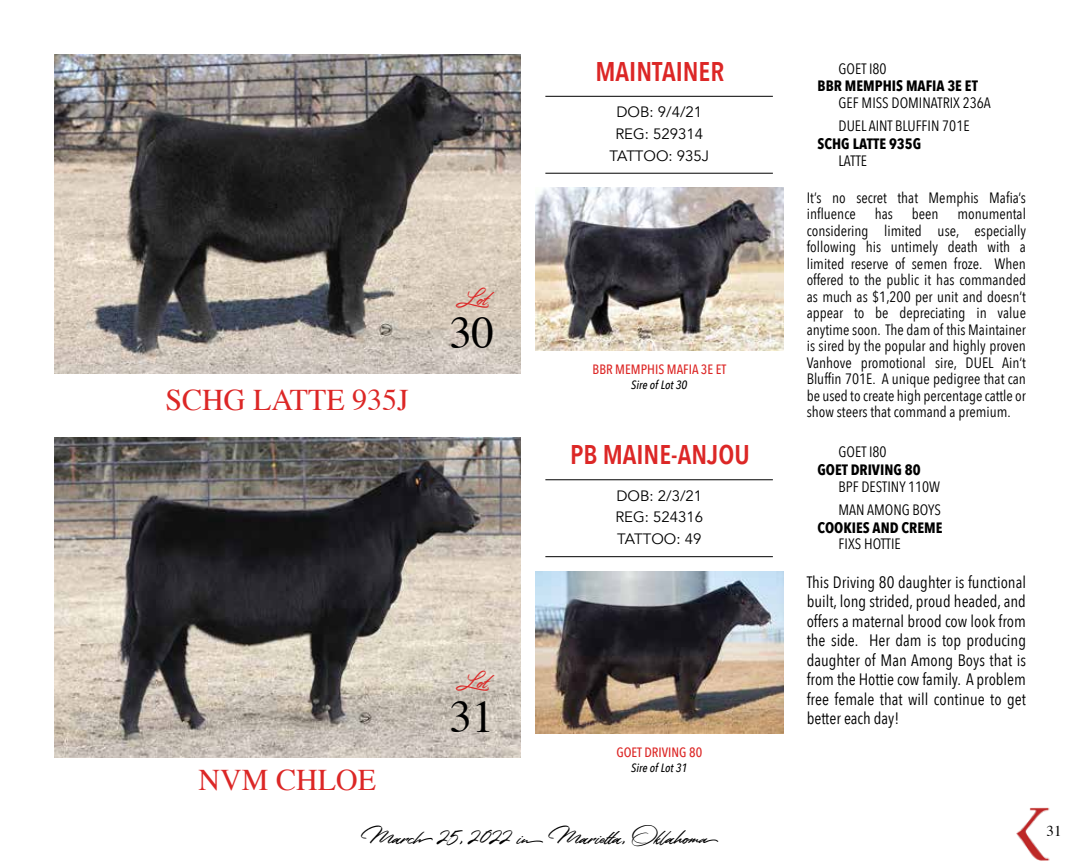
<style>
.page{position:relative;width:1080px;height:864px;background:#fff}
.page>*{position:absolute;margin:0;border:0;box-sizing:border-box;transform-origin:0 0}
.t1{font:45px "Times";color:#000}
.t2{font:30px "Times";color:#dc2726}
.t3{font:27px "Colatin";color:#000}
.t4{font:600 27px "Avenir Next Condensed";color:#dc2726}
.t5{font:27px "Colatin";color:#dc2726}
.t6{font:16.5px/19.5px "Avenir Next Condensed";color:#000;text-align:justify}
.t7{font:15px/16.5px "Avenir Next Condensed";color:#000}
.t8{font:700 15px "Avenir Next Condensed";color:#000}
.t9{font:15px/21.6px "Avenir";color:#000;text-align:center}
.t10{font:15px "Times";color:#000}
.t11{font:500 13.5px "Avenir Next Condensed";color:#dc2726}
.t12{font:italic 500 12px "Avenir Next Condensed";color:#000}
</style>
<div class="page">
<img style="left:1016px;top:807px;width:34px;height:54px">
<img style="left:54px;top:54px;width:467px;height:320px">
<hr style="left:545px;top:96px;width:228px;height:1px;background:#000">
<hr style="left:545px;top:173px;width:228px;height:1px;background:#000">
<img style="left:536px;top:188px;width:247px;height:163px">
<img style="left:54px;top:437px;width:467px;height:320px">
<hr style="left:545px;top:480px;width:228px;height:1px;background:#000">
<hr style="left:545px;top:556px;width:228px;height:1px;background:#000">
<img style="left:536px;top:571px;width:247px;height:163px">
<h2 class="t2" style="left:166px;top:372px;width:245px">SCHG LATTE 935J</h2>
<h3 class="t5" style="left:456px;top:281px;width:41px">Lot</h3>
<h1 class="t1" style="left:449px;top:291px;width:46px">30</h1>
<h2 class="t2" style="left:199px;top:752px;width:179px">NVM CHLOE</h2>
<h3 class="t5" style="left:456px;top:664px;width:41px">Lot</h3>
<h1 class="t1" style="left:449px;top:675px;width:46px">31</h1>
<h3 class="t4" style="left:595px;top:48px;width:130px">MAINTAINER</h3>
<p class="t9" style="left:609px;top:102px;width:101px">DOB: 9/4/21<br>REG: 529314<br>TATTOO: 935J</p>
<p class="t11" style="left:593px;top:361px;width:135px">BBR MEMPHIS MAFIA 3E ET</p>
<p class="t12" style="left:631px;top:377px;width:57px">Sire of Lot 30</p>
<h3 class="t4" style="left:570px;top:432px;width:181px">PB MAINE-ANJOU</h3>
<p class="t9" style="left:615px;top:485px;width:89px;text-align:justify">DOB: 2/3/21<br>REG: 524316<br>TATTOO: 49</p>
<p class="t11" style="left:616px;top:744px;width:87px">GOET DRIVING 80</p>
<p class="t12" style="left:631px;top:761px;width:57px">Sire of Lot 31</p>
<p class="t7" style="left:839px;top:59px;width:49px">GOET I80</p>
<p class="t7" style="left:839px;top:94px;width:154px">GEF MISS DOMINATRIX 236A</p>
<p class="t8" style="left:818px;top:135px;width:105px">SCHG LATTE 935G</p>
<p class="t8" style="left:818px;top:77px;width:162px">BBR MEMPHIS MAFIA 3E ET</p>
<p class="t7" style="left:839px;top:117px;width:133px">DUEL AINT BLUFFIN 701E</p>
<p class="t7" style="left:839px;top:152px;width:30px">LATTE</p>
<p class="t7" style="left:807px;top:189px;width:221px">It’s no secret that Memphis Mafia’s influence</p>
<p class="t7" style="left:807px;top:205px;width:221px;text-align:justify;text-indent:151px">monumental considering limited use, especially following his untimely death with a limited reserve of semen froze. When offered to the public it has commanded as much as $1,200 per unit and doesn’t appear to be depreciating in value anytime soon. The dam of this Maintainer is sired by the popular and highly proven Vanhove promotional sire, DUEL Ain’t Bluffin 701E. A unique pedigree that can be used to create high percentage cattle or show steers that command a premium.</p>
<p class="t7" style="left:875px;top:205px;width:20px">has</p>
<p class="t7" style="left:912px;top:205px;width:28px">been</p>
<p class="t7" style="left:839px;top:443px;width:49px">GOET I80</p>
<p class="t7" style="left:839px;top:477px;width:103px">BPF DESTINY 110W</p>
<p class="t8" style="left:818px;top:518px;width:126px">COOKIES AND CREME</p>
<p class="t8" style="left:818px;top:460px;width:105px">GOET DRIVING 80</p>
<p class="t7" style="left:839px;top:501px;width:104px">MAN AMONG BOYS</p>
<p class="t7" style="left:839px;top:535px;width:64px">FIXS HOTTIE</p>
<p class="t6" style="left:807px;top:571px;width:221px">This Driving 80 daughter is functional built, long strided, proud headed, and offers a maternal brood cow look from the side. Her dam is top producing daughter of Man Among Boys that is from the Hottie cow family. A problem free female that will continue to get better each day!</p>
<h3 class="t3" style="left:362px;top:820px;width:358px">March 25, 2022 in Marietta, Oklahoma</h3>
<p class="t10" style="left:1047px;top:817px;width:16px">31</p>
</div>
